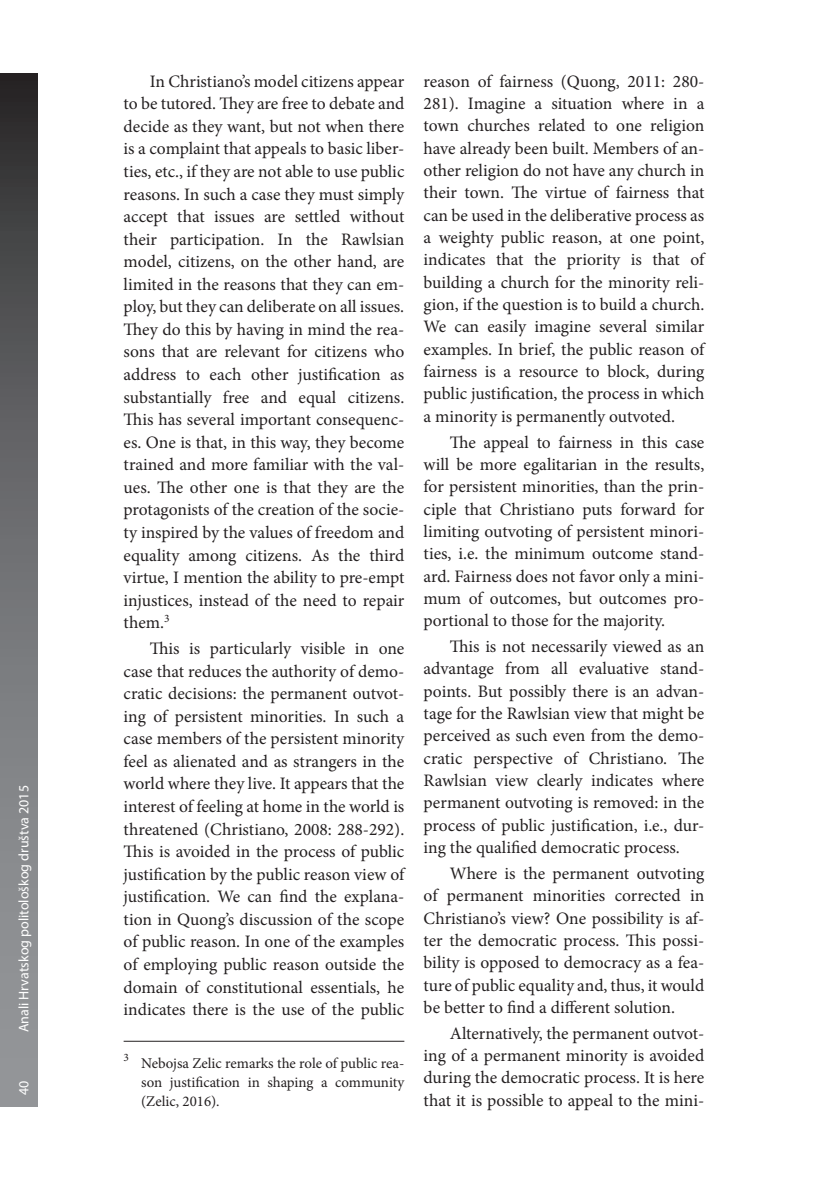
<style>
.page{position:relative;width:828px;height:1180px;background:#fff}
.page>*{position:absolute;margin:0;border:0;box-sizing:border-box;transform-origin:0 0}
.t1{font:17.5px/22.4px "Minion Pro";color:#231f20;text-align:justify}
.t2{font:14.88px/19.2px "Minion Pro";color:#231f20;text-align:justify}
.t3{font:14px "Myriad Pro";color:#fff}
</style>
<div class="page">
<svg style="left:0;top:74px;width:38px;height:1032px;background:#6b6c6f"></svg>
<hr style="left:124px;top:1041px;width:280px;height:1px;background:#231f20">
<p class="t3" style="left:15px;top:1032px;width:249px;rotate:-90deg">Anali Hrvatskog politološkog društva 2015</p>
<p class="t3" style="left:15px;top:1095px;width:16px;rotate:-90deg">40</p>
<p class="t1" style="left:124px;top:70px;width:282px;text-indent:26px">In Christiano’s model citizens appear to be tutored. They are free to debate and decide as they want, but not when there is a complaint that appeals to basic liber&shy;ties, etc., if they are not able to use public reasons. In such a case they must simply accept that issues are settled without their participation. In the Rawlsian model, citizens, on the other hand, are limited in the reasons that they can em&shy;ploy, but they can deliberate on all issues.<br>They do this by having in mind the rea&shy;sons that are relevant for citizens who address to each other justification as substantially free and equal citizens.<br>This has several important consequenc&shy;es. One is that, in this way, they become trained and more familiar with the val&shy;ues. The other one is that they are the protagonists of the creation of the socie&shy;ty inspired by the values of freedom and equality among citizens. As the third virtue, I mention the ability to pre-empt injustices, instead of the need to repair them.<sup>3</sup></p>
<p class="t1" style="left:124px;top:637px;width:282px;text-indent:26px">This is particularly visible in one case that reduces the authority of demo&shy;cratic decisions: the permanent outvot&shy;ing of persistent minorities. In such a case members of the persistent minority feel as alienated and as strangers in the world where they live. It appears that the interest of feeling at home in the world is threatened (Christiano, 2008: 288-292).<br>This is avoided in the process of public justification by the public reason view of justification. We can find the explana&shy;tion in Quong’s discussion of the scope of public reason. In one of the examples of employing public reason outside the domain of constitutional essentials, he indicates there is the use of the public</p>
<p class="t2" style="left:141px;top:1053px;width:265px;text-indent:-18px"><sup>3</sup> Nebojsa Zelic remarks the role of public rea&shy;son justification in shaping a community (Zelic, 2016).</p>
<p class="t1" style="left:423px;top:70px;width:282px">reason of fairness (Quong, 2011: 280- 281). Imagine a situation where in a town churches related to one religion have already been built. Members of an&shy;other religion do not have any church in their town. The virtue of fairness that can be used in the deliberative process as a weighty public reason, at one point, indicates that the priority is that of building a church for the minority reli&shy;gion, if the question is to build a church.<br>We can easily imagine several similar examples. In brief, the public reason of fairness is a resource to block, during public justification, the process in which a minority is permanently outvoted.</p>
<p class="t1" style="left:423px;top:431px;width:282px;text-indent:26px">The appeal to fairness in this case will be more egalitarian in the results, for persistent minorities, than the prin&shy;ciple that Christiano puts forward for limiting outvoting of persistent minori&shy;ties, i.e. the minimum outcome stand&shy;ard. Fairness does not favor only a mini&shy;mum of outcomes, but outcomes pro&shy;portional to those for the majority.</p>
<p class="t1" style="left:423px;top:635px;width:282px;text-indent:26px">This is not necessarily viewed as an advantage from all evaluative stand&shy;points. But possibly there is an advan&shy;tage for the Rawlsian view that might be perceived as such even from the demo&shy;cratic perspective of Christiano. The Rawlsian view clearly indicates where permanent outvoting is removed: in the process of public justification, i.e., dur&shy;ing the qualified democratic process.</p>
<p class="t1" style="left:423px;top:862px;width:282px;text-indent:26px">Where is the permanent outvoting of permanent minorities corrected in Christiano’s view? One possibility is af&shy;ter the democratic process. This possi&shy;bility is opposed to democracy as a fea&shy;ture of public equality and, thus, it would be better to find a different solution.</p>
<p class="t1" style="left:423px;top:1022px;width:282px;text-indent:26px">Alternatively, the permanent outvot&shy;ing of a permanent minority is avoided during the democratic process. It is here that it is possible to appeal to the mini-</p>
</div>
